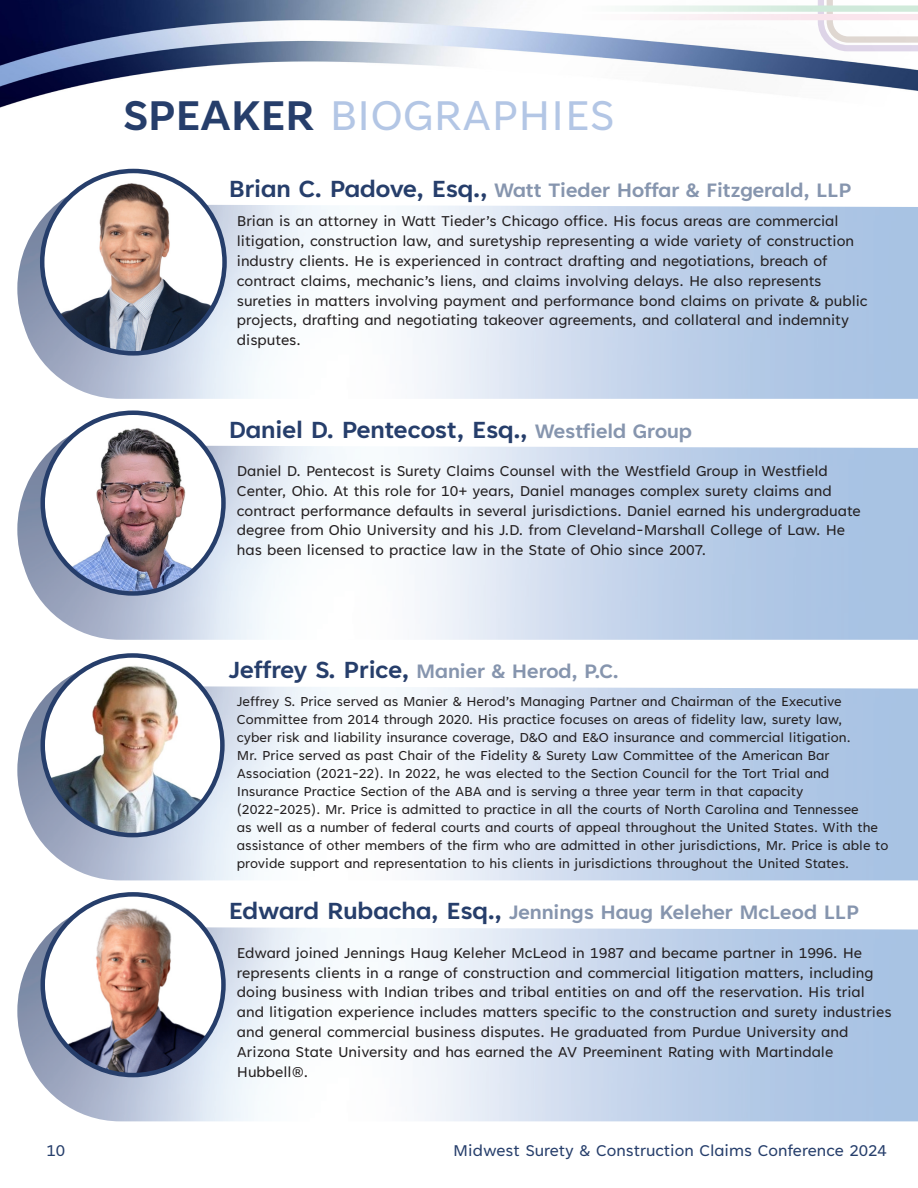
<style>
.page{position:relative;width:918px;height:1188px;background:#fff}
.page>*{position:absolute;margin:0;border:0;box-sizing:border-box;transform-origin:0 0}
.t1{font:48px "Tenorite";color:#b3c6e5}
.t2{font:700 27px "Tenorite";color:#263e6b}
.t3{font:700 22.5px "Tenorite";color:#8695ae}
.t4{font:18px "Tenorite";color:#263e6b}
.t5{font:16.5px/19.8px "Tenorite";color:#231f20}
.t6{font:15px/18px "Tenorite";color:#231f20}
.s1{font-weight:700;color:#263e6b}
.s2{font-size:27px;color:#263e6b}
.s3{font-size:22.5px;color:#8695ae}
</style>
<div class="page">
<img style="left:0;top:0;width:918px;height:108px">
<div style="left:262px;top:98px;width:394px;height:30px;background:#fff"></div>
<svg style="left:815px;top:0;width:103px;height:53px"></svg>
<svg style="left:114px;top:5px;width:804px;height:7px"></svg>
<svg style="left:114px;top:14px;width:804px;height:6px"></svg>
<img style="left:17px;top:659px;width:901px;height:221px">
<img style="left:43px;top:655px;width:179px;height:180px;border-radius:90px">
<div style="left:40px;top:653px;width:185px;height:184px;border:4px solid #263e6b;border-radius:50%"></div>
<img style="left:17px;top:178px;width:901px;height:221px">
<img style="left:42px;top:171px;width:183px;height:182px;border-radius:91px">
<div style="left:40px;top:169px;width:187px;height:187px;border:4px solid #263e6b;border-radius:50%"></div>
<img style="left:17px;top:900px;width:901px;height:221px">
<img style="left:43px;top:904px;width:180px;height:171px">
<div style="left:40px;top:892px;width:186px;height:185px;border:4px solid #263e6b;border-radius:50%"></div>
<img style="left:44px;top:418px;width:179px;height:175px">
<div style="left:40px;top:410px;width:186px;height:186px;border:4px solid #263e6b;border-radius:50%"></div>
<h1 class="t1" style="left:123px;top:90px;width:493px"><span class="s1">SPEAKER</span> BIOGRAPHIES</h1>
<p class="t3" style="left:229px;top:178px;width:624px"><span class="s2">Brian C. Padove, Esq.,</span> Watt Tieder Hoffar &amp; Fitzgerald, LLP</p>
<p class="t5" style="left:237px;top:212px;width:632px">Brian is an attorney in Watt Tieder’s Chicago office. His focus areas are commercial litigation, construction law, and suretyship representing a wide variety of construction industry clients. He is experienced in contract drafting and negotiations, breach of contract claims, mechanic’s liens, and claims involving delays. He also represents sureties in matters involving payment and performance bond claims on private &amp; public projects, drafting and negotiating takeover agreements, and collateral and indemnity disputes.</p>
<p class="t2" style="left:229px;top:416px;width:465px">Daniel D. Pentecost, Esq., <span class="s3">Westfield Group</span></p>
<p class="t5" style="left:237px;top:462px;width:626px">Daniel D. Pentecost is Surety Claims Counsel with the Westfield Group in Westfield Center, Ohio. At this role for 10+ years, Daniel manages complex surety claims and contract performance defaults in several jurisdictions. Daniel earned his undergraduate degree from Ohio University and his J.D. from Cleveland-Marshall College of Law. He has been licensed to practice law in the State of Ohio since 2007.</p>
<p class="t3" style="left:229px;top:660px;width:391px"><span class="s2">Jeffrey S. Price,</span> Manier &amp; Herod, P.C.</p>
<p class="t6" style="left:237px;top:693px;width:606px">Jeffrey S. Price served as Manier &amp; Herod’s Managing Partner and Chairman of the Executive</p>
<p class="t6" style="left:237px;top:711px;width:607px">Committee from 2014 through 2020. His practice focuses on areas of fidelity law, surety law,</p>
<p class="t6" style="left:237px;top:729px;width:615px">cyber risk and liability insurance coverage, D&amp;O and E&amp;O insurance and commercial litigation.</p>
<p class="t6" style="left:237px;top:747px;width:594px">Mr. Price served as past Chair of the Fidelity &amp; Surety Law Committee of the American Bar</p>
<p class="t6" style="left:237px;top:765px;width:594px">Association (2021-22). In 2022, he was elected to the Section Council for the Tort Trial and</p>
<p class="t6" style="left:237px;top:783px;width:568px">Insurance Practice Section of the ABA and is serving a three year term in that capacity</p>
<p class="t6" style="left:237px;top:801px;width:653px">(2022-2025). Mr. Price is admitted to practice in all the courts of North Carolina and Tennessee<br>as well as a number of federal courts and courts of appeal throughout the United States. With the assistance of other members of the firm who are admitted in other jurisdictions, Mr. Price is able to provide support and representation to his clients in jurisdictions throughout the United States.</p>
<p class="t3" style="left:229px;top:901px;width:632px"><span class="s2">Edward Rubacha, Esq.,</span> Jennings Haug Keleher McLeod LLP</p>
<p class="t5" style="left:237px;top:944px;width:656px">Edward joined Jennings Haug Keleher McLeod in 1987 and became partner in 1996. He represents clients in a range of construction and commercial litigation matters, including doing business with Indian tribes and tribal entities on and off the reservation. His trial and litigation experience includes matters specific to the construction and surety industries and general commercial business disputes. He graduated from Purdue University and Arizona State University and has earned the AV Preeminent Rating with Martindale Hubbell®.</p>
<p class="t4" style="left:46px;top:1141px;width:20px">10</p>
<p class="t4" style="left:453px;top:1141px;width:435px">Midwest Surety &amp; Construction Claims Conference 2024</p>
</div>
